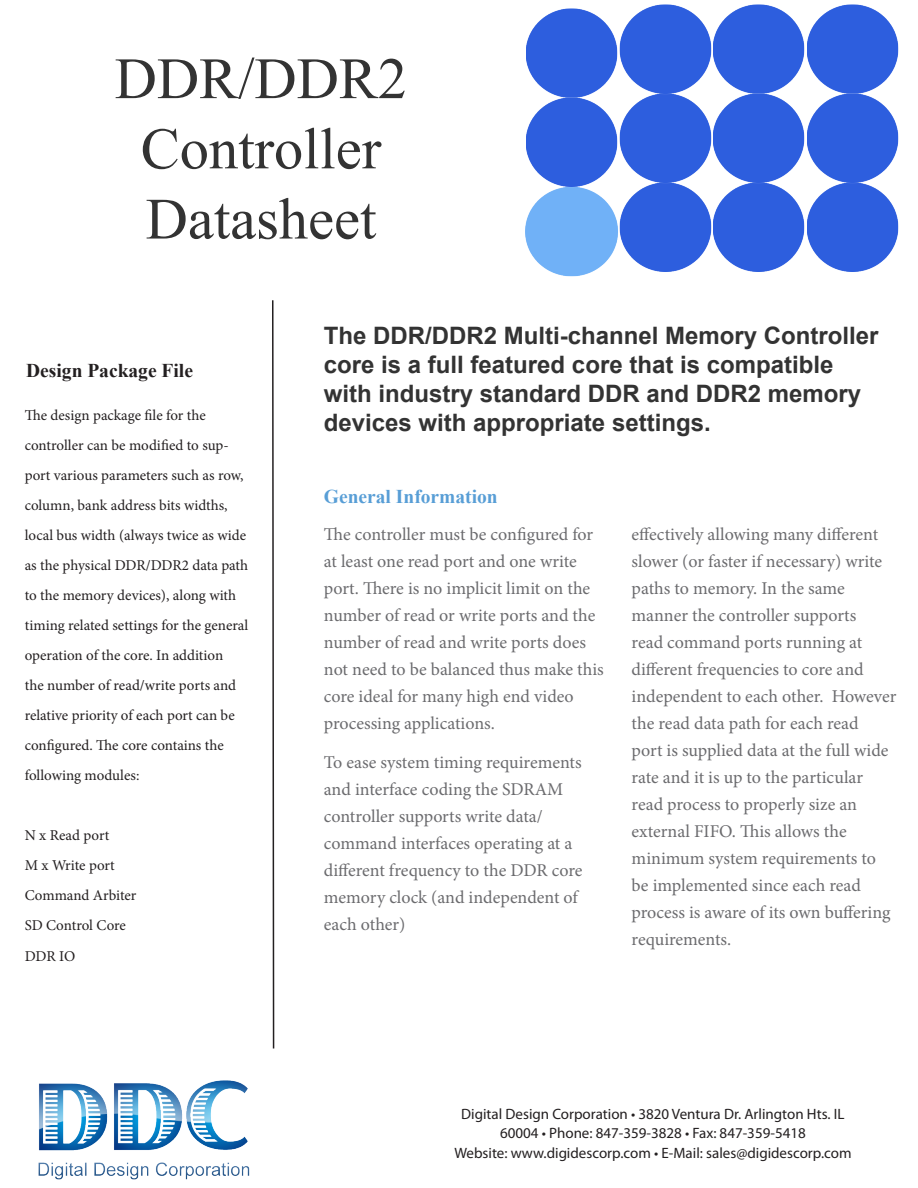
<style>
.page{position:relative;width:918px;height:1188px;background:#fff}
.page>*{position:absolute;margin:0;border:0;box-sizing:border-box;transform-origin:0 0}
.t1{font:58.5px "Times New Roman";color:#333}
.t2{font:700 24px/28.8px "Arial";color:#333}
.t3{font:700 19.5px "Times New Roman";color:#589ed6}
.t4{font:700 19.5px "Times New Roman";color:#231f20}
.t5{font:18px/27px "Minion Pro";color:#6b6b6e}
.t6{font:15px/30px "Minion Pro";color:#231f20}
.t7{font:15px/19.5px "Myriad Pro";color:#231f20;text-align:center}
</style>
<div class="page">
<img style="left:38px;top:1080px;width:212px;height:100px">
<svg style="left:272px;top:300px;width:3px;height:749px"></svg>
<img style="left:526px;top:8px;width:94px;height:89px">
<img style="left:525px;top:191px;width:95px;height:86px">
<img style="left:620px;top:186px;width:279px;height:86px">
<img style="left:620px;top:4px;width:279px;height:89px">
<img style="left:620px;top:93px;width:279px;height:93px">
<img style="left:526px;top:97px;width:94px;height:94px">
<p class="t1" style="left:115px;top:39px;width:294px">DDR/DDR2</p>
<p class="t1" style="left:141px;top:109px;width:242px">Controller</p>
<p class="t1" style="left:146px;top:180px;width:232px">Datasheet</p>
<p class="t4" style="left:26px;top:357px;width:168px">Design Package File</p>
<p class="t6" style="left:25px;top:400px;width:225px">The design package file for the controller can be modified to sup&shy;port various parameters such as row, column, bank address bits widths, local bus width (always twice as wide as the physical DDR/DDR2 data path to the memory devices), along with timing related settings for the general operation of the core. In addition<br>the number of read/write ports and relative priority of each port can be configured. The core contains the following modules:</p>
<p class="t6" style="left:25px;top:820px;width:86px">N x Read port</p>
<p class="t6" style="left:25px;top:850px;width:92px">M x Write port</p>
<p class="t6" style="left:25px;top:880px;width:113px">Command Arbiter</p>
<p class="t6" style="left:25px;top:910px;width:103px">SD Control Core</p>
<p class="t6" style="left:25px;top:942px;width:52px">DDR IO</p>
<p class="t2" style="left:324px;top:322px;width:556px">The DDR/DDR2 Multi-channel Memory Controller core is a full featured core that is compatible with industry standard DDR and DDR2 memory devices with appropriate settings.</p>
<p class="t3" style="left:324px;top:483px;width:175px">General Information</p>
<p class="t5" style="left:324px;top:521px;width:281px">The controller must be configured for at least one read port and one write port. There is no implicit limit on the number of read or write ports and the number of read and write ports does not need to be balanced thus make this core ideal for many high end video processing applications.</p>
<p class="t5" style="left:324px;top:749px;width:260px">To ease system timing requirements and interface coding the SDRAM controller supports write data/ command interfaces operating at a different frequency to the DDR core memory clock (and independent of each other)</p>
<p class="t5" style="left:632px;top:521px;width:266px">effectively allowing many different slower (or faster if necessary) write paths to memory. In the same manner the controller supports<br>read command ports running at different frequencies to core and independent to each other. However the read data path for each read<br>port is supplied data at the full wide rate and it is up to the particular read process to properly size an external FIFO. This allows the minimum system requirements to be implemented since each read process is aware of its own buffering requirements.</p>
<p class="t7" style="left:461px;top:1104px;width:385px">Digital Design Corporation • 3820 Ventura Dr. Arlington Hts. IL<br>60004 • Phone: 847-359-3828 • Fax: 847-359-5418</p>
<p class="t7" style="left:454px;top:1143px;width:399px">Website: www.digidescorp.com • E-Mail: sales@digidescorp.com</p>
</div>
